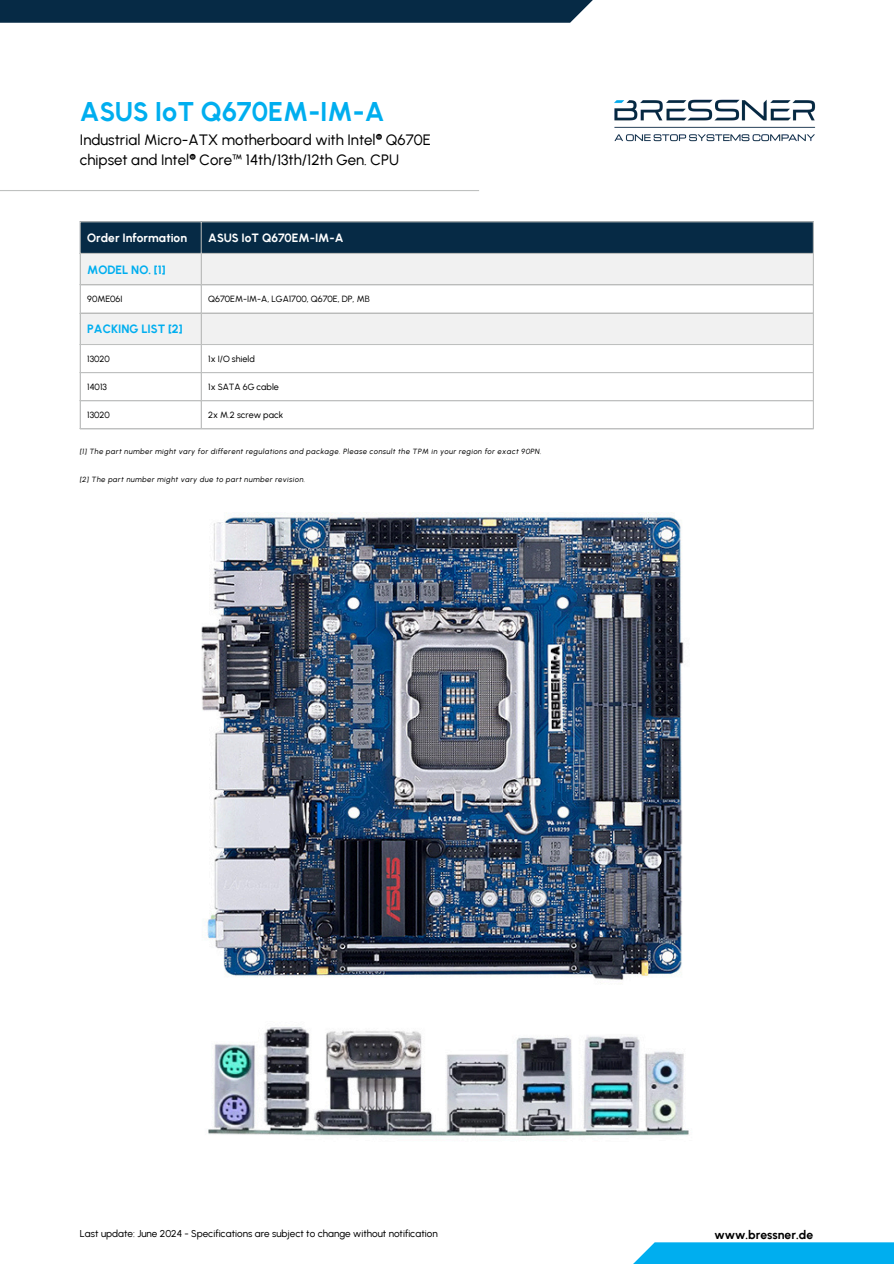
<style>
.page{position:relative;width:894px;height:1264px;background:#fff}
.page>*{position:absolute;margin:0;border:0;box-sizing:border-box;transform-origin:0 0}
.t1{font:700 27px "Urbanist";color:#00aeef}
.t2{font:15px/20.2px "Urbanist";color:#000}
.t3{font:700 12.15px "Urbanist";color:#000}
.t4{font:700 12px "Urbanist";color:#fff}
.t5{font:700 12px "Urbanist";color:#00aeef}
.t6{font:9.9px "Urbanist";color:#000}
.t7{font:9px "Urbanist";color:#000}
.t8{font:italic 7.5px "Urbanist";letter-spacing:.06em;color:#000}
</style>
<div class="page">
<img style="left:614px;top:99px;width:202px;height:43px">
<div style="left:0;top:0;width:605px;height:23px;background:#062a45"></div>
<hr style="left:0;top:190px;width:479px;height:1px;background:#bfc1c0">
<div style="left:619px;top:1242px;width:274px;height:21px;background:#00aeef"></div>
<div style="left:81px;top:222px;width:731px;height:31px;background:#062a45"></div>
<svg style="left:81px;top:254px;width:731px;height:90px;fill:#f1f1f1"></svg>
<hr style="left:80px;top:222px;width:1px;height:206px;background:#bfc1c0">
<hr style="left:201px;top:222px;width:1px;height:206px;background:#bfc1c0">
<hr style="left:812px;top:222px;width:1px;height:206px;background:#bfc1c0">
<hr style="left:80px;top:221px;width:733px;height:1px;background:#bfc1c0">
<hr style="left:80px;top:253px;width:733px;height:1px;background:#bfc1c0">
<hr style="left:80px;top:284px;width:733px;height:1px;background:#bfc1c0">
<hr style="left:80px;top:313px;width:733px;height:1px;background:#bfc1c0">
<hr style="left:80px;top:344px;width:733px;height:1px;background:#bfc1c0">
<hr style="left:80px;top:372px;width:733px;height:1px;background:#bfc1c0">
<hr style="left:80px;top:400px;width:733px;height:1px;background:#bfc1c0">
<hr style="left:80px;top:428px;width:733px;height:1px;background:#bfc1c0">
<img style="left:201px;top:512px;width:483px;height:468px">
<img style="left:208px;top:1027px;width:481px;height:109px">
<h2 class="t1" style="left:80px;top:96px;width:306px">ASUS IoT Q670EM-IM-A</h2>
<p class="t2" style="left:80px;top:129px;width:352px">Industrial Micro-ATX motherboard with Intel® Q670E chipset and Intel® Core™ 14th/13th/12th Gen. CPU</p>
<p class="t4" style="left:87px;top:231px;width:101px">Order Information</p>
<p class="t4" style="left:208px;top:231px;width:137px">ASUS IoT Q670EM-IM-A</p>
<p class="t5" style="left:87px;top:262px;width:80px">MODEL NO. [1]</p>
<p class="t7" style="left:87px;top:294px;width:37px">90ME06I</p>
<p class="t7" style="left:208px;top:294px;width:163px">Q670EM-IM-A, LGA1700, Q670E, DP, MB</p>
<p class="t5" style="left:87px;top:322px;width:97px">PACKING LIST [2]</p>
<p class="t7" style="left:87px;top:353px;width:24px">13020</p>
<p class="t7" style="left:208px;top:353px;width:48px">1x I/O shield</p>
<p class="t7" style="left:87px;top:381px;width:21px">14013</p>
<p class="t7" style="left:208px;top:381px;width:72px">1x SATA 6G cable</p>
<p class="t7" style="left:87px;top:409px;width:24px">13020</p>
<p class="t7" style="left:208px;top:409px;width:76px">2x M.2 screw pack</p>
<h4 class="t8" style="left:80px;top:446px;width:463px">[1] The part number might vary for different regulations and package. Please consult the TPM in your region for exact 90PN.</h4>
<h3 class="t8" style="left:80px;top:475px;width:227px">[2] The part number might vary due to part number revision.</h3>
<p class="t6" style="left:80px;top:1227px;width:359px">Last update: June 2024 - Specifications are subject to change without notification</p>
<p class="t3" style="left:714px;top:1227px;width:100px">www.bressner.de</p>
</div>
